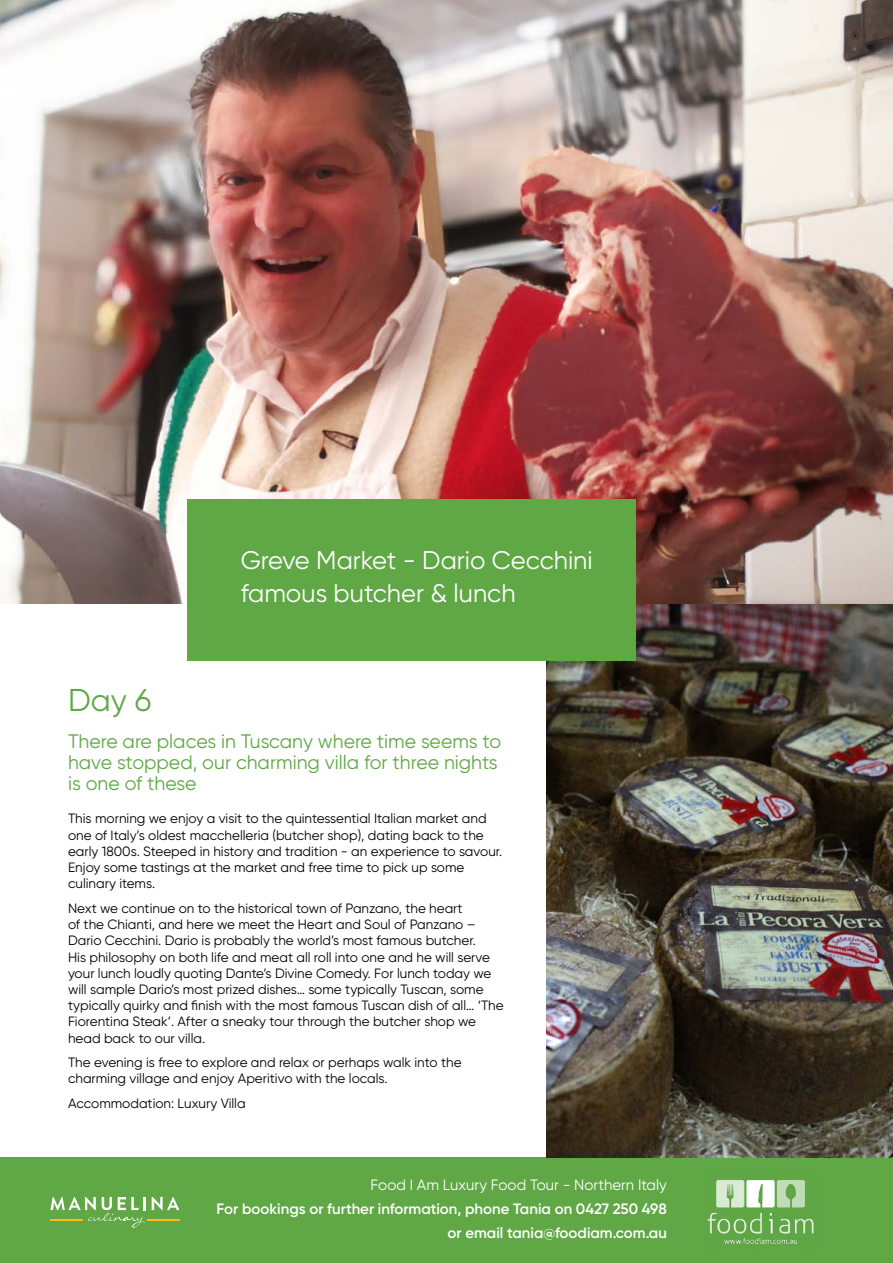
<style>
.page{position:relative;width:893px;height:1263px;background:#fff}
.page>*{position:absolute;margin:0;border:0;box-sizing:border-box;transform-origin:0 0}
.t1{font:31.5px "Gilroy";color:#60a845}
.t2{font:25.5px/33px "Gilroy";color:#fff}
.t3{font:19.5px/21px "Gilroy";color:#60a845}
.t4{font:600 15px/24px "Gilroy";color:#fff;text-align:right}
.t5{font:15px "Gilroy";color:#fff}
.t6{font:13.5px/16.2px "Gilroy";color:#000}
</style>
<div class="page">
<div style="left:0;top:1157px;width:893px;height:106px;background:#60a845"></div>
<img style="left:707px;top:1179px;width:107px;height:65px">
<hr style="left:148px;top:1219px;width:32px;height:1px;background:#feba17">
<svg style="left:50px;top:1197px;width:96px;height:31px"></svg>
<svg style="left:152px;top:1197px;width:27px;height:13px"></svg>
<img style="left:546px;top:604px;width:347px;height:553px">
<img style="left:0;top:0;width:893px;height:604px">
<div style="left:187px;top:499px;width:449px;height:162px;background:#60a845"></div>
<h1 class="t1" style="left:68px;top:681px;width:85px">Day 6</h1>
<h2 class="t2" style="left:241px;top:544px;width:353px">Greve Market - Dario Cecchini famous butcher &amp; lunch</h2>
<h3 class="t3" style="left:68px;top:731px;width:435px">There are places in Tuscany where time seems to have stopped, our charming villa for three nights is one of these</h3>
<p class="t6" style="left:68px;top:810px;width:436px">This morning we enjoy a visit to the quintessential Italian market and one of Italy’s oldest macchelleria (butcher shop), dating back to the early 1800s. Steeped in history and tradition - an experience to savour.<br>Enjoy some tastings at the market and free time to pick up some culinary items.</p>
<p class="t6" style="left:68px;top:900px;width:437px">Next we continue on to the historical town of Panzano, the heart<br>of the Chianti, and here we meet the Heart and Soul of Panzano – Dario Cecchini. Dario is probably the world’s most famous butcher.<br>His philosophy on both life and meat all roll into one and he will serve your lunch loudly quoting Dante’s Divine Comedy. For lunch today we will sample Dario’s most prized dishes… some typically Tuscan, some typically quirky and finish with the most famous Tuscan dish of all… ‘The Fiorentina Steak’. After a sneaky tour through the butcher shop we head back to our villa.</p>
<p class="t6" style="left:68px;top:1054px;width:395px">The evening is free to explore and relax or perhaps walk into the charming village and enjoy Aperitivo with the locals.</p>
<p class="t6" style="left:68px;top:1095px;width:179px">Accommodation: Luxury Villa</p>
<p class="t5" style="left:371px;top:1175px;width:298px">Food I Am Luxury Food Tour - Northern Italy</p>
<p class="t4" style="left:217px;top:1196px;width:452px">For bookings or further information, phone Tania on 0427 250 498 or email tania@foodiam.com.au</p>
</div>
